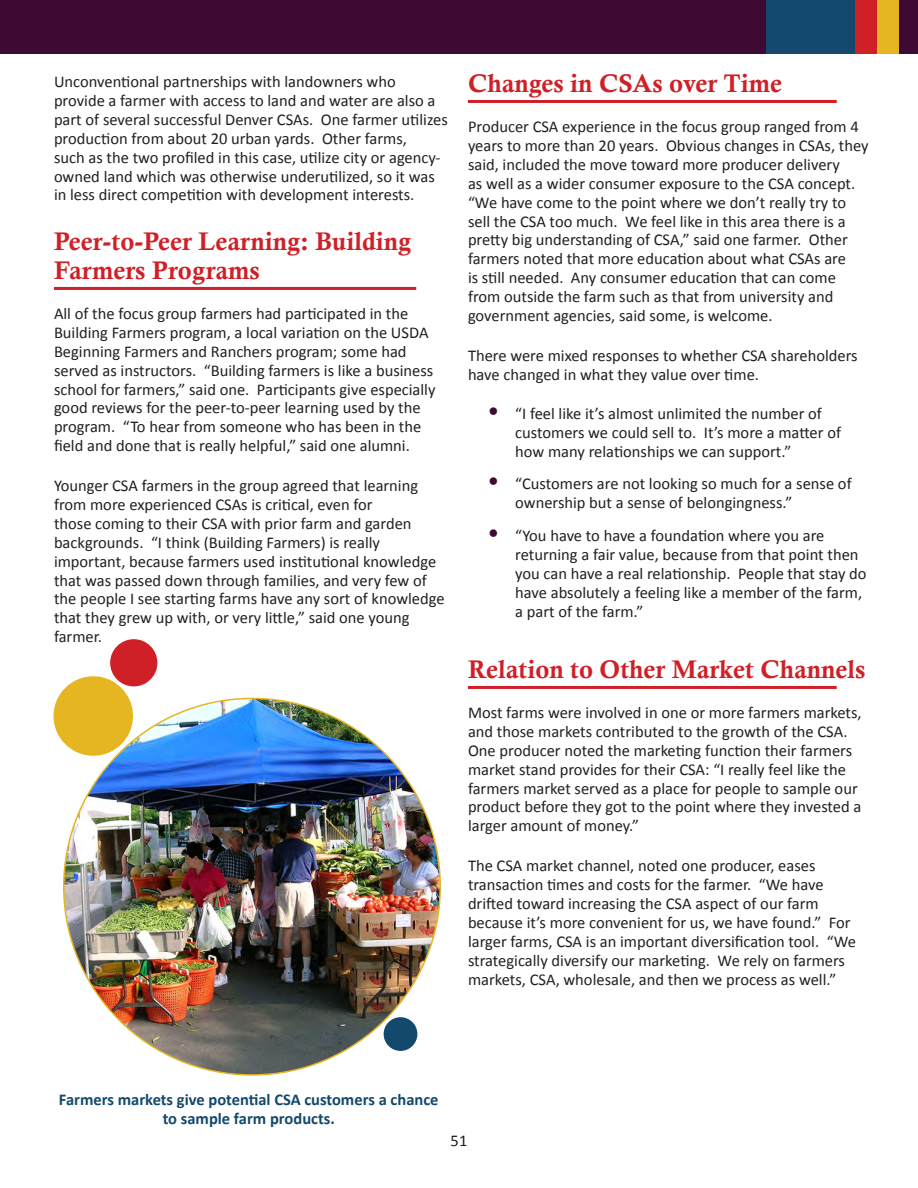
<style>
.page{position:relative;width:918px;height:1188px;background:#fff}
.page>*{position:absolute;margin:0;border:0;box-sizing:border-box;transform-origin:0 0}
.Heading_3{font:25.5px/29.2px "Calis MT Bol";color:#d02027}
.t1{font:16.5px/18.9px "Calibri";color:#231f20}
.t2{font:700 16.5px/18.9px "Calibri";color:#12496c;text-align:center}
.s1{font-family:"Corbel";font-size:24px;color:#3e0933}
</style>
<div class="page">
<div style="left:0;top:0;width:918px;height:54px;background:#3e0933"></div>
<div style="left:766px;top:0;width:111px;height:54px;background:#12496c"></div>
<div style="left:855px;top:0;width:22px;height:54px;background:#d02027"></div>
<div style="left:877px;top:0;width:22px;height:54px;background:#e5b621"></div>
<img style="left:64px;top:698px;width:376px;height:377px;border-radius:188px">
<hr style="left:54px;top:287px;width:362px;height:3px;background:#d02027">
<hr style="left:468px;top:100px;width:369px;height:3px;background:#d02027">
<hr style="left:468px;top:686px;width:369px;height:3px;background:#d02027">
<div style="left:54px;top:676px;width:79px;height:80px;background:#e5b621;border-radius:50%"></div>
<div style="left:110px;top:639px;width:47px;height:47px;background:#d02027;border-radius:50%"></div>
<div style="left:384px;top:1017px;width:33px;height:34px;background:#12496c;border-radius:50%"></div>
<p class="t1" style="left:54px;top:72px;width:395px">Unconventional partnerships with landowners who provide a farmer with access to land and water are also a part of several successful Denver CSAs. One farmer utilizes production from about 20 urban yards. Other farms,<br>such as the two profiled in this case, utilize city or agency&shy;owned land which was otherwise underutilized, so it was in less direct competition with development interests.</p>
<p class="Heading_3" style="left:54px;top:227px;width:359px">Peer-to-Peer Learning: Building<br>Farmers Programs</p>
<p class="t1" style="left:54px;top:304px;width:383px">All of the focus group farmers had participated in the Building Farmers program, a local variation on the USDA Beginning Farmers and Ranchers program; some had served as instructors. “Building farmers is like a business school for farmers,” said one. Participants give especially good reviews for the peer-to-peer learning used by the program. “To hear from someone who has been in the field and done that is really helpful,” said one alumni.</p>
<p class="t1" style="left:54px;top:476px;width:392px">Younger CSA farmers in the group agreed that learning from more experienced CSAs is critical, even for<br>those coming to their CSA with prior farm and garden backgrounds. “I think (Building Farmers) is really important, because farmers used institutional knowledge that was passed down through families, and very few of the people I see starting farms have any sort of knowledge that they grew up with, or very little,” said one young farmer.</p>
<p class="Heading_3" style="left:468px;top:69px;width:316px">Changes in CSAs over Time</p>
<p class="t1" style="left:468px;top:117px;width:402px">Producer CSA experience in the focus group ranged from 4 years to more than 20 years. Obvious changes in CSAs, they said, included the move toward more producer delivery<br>as well as a wider consumer exposure to the CSA concept. “We have come to the point where we don’t really try to sell the CSA too much. We feel like in this area there is a pretty big understanding of CSA,” said one farmer. Other farmers noted that more education about what CSAs are<br>is still needed. Any consumer education that can come from outside the farm such as that from university and government agencies, said some, is welcome.</p>
<p class="t1" style="left:468px;top:346px;width:391px">There were mixed responses to whether CSA shareholders have changed in what they value over time.</p>
<p class="t1" style="left:515px;top:404px;width:327px;text-indent:-27px"><span class="s1">•</span> “I feel like it’s almost unlimited the number of customers we could sell to. It’s more a matter of how many relationships we can support.”</p>
<p class="t1" style="left:515px;top:474px;width:338px;text-indent:-27px"><span class="s1">•</span> “Customers are not looking so much for a sense of ownership but a sense of belongingness.”</p>
<p class="t1" style="left:515px;top:526px;width:353px;text-indent:-27px"><span class="s1">•</span> “You have to have a foundation where you are returning a fair value, because from that point then you can have a real relationship. People that stay do have absolutely a feeling like a member of the farm, a part of the farm.”</p>
<p class="Heading_3" style="left:468px;top:655px;width:399px">Relation to Other Market Channels</p>
<p class="t1" style="left:468px;top:703px;width:395px">Most farms were involved in one or more farmers markets, and those markets contributed to the growth of the CSA.<br>One producer noted the marketing function their farmers market stand provides for their CSA: “I really feel like the farmers market served as a place for people to sample our product before they got to the point where they invested a larger amount of money.”</p>
<p class="t1" style="left:468px;top:856px;width:389px">The CSA market channel, noted one producer, eases transaction times and costs for the farmer. “We have drifted toward increasing the CSA aspect of our farm because it’s more convenient for us, we have found.” For larger farms, CSA is an important diversification tool. “We strategically diversify our marketing. We rely on farmers markets, CSA, wholesale, and then we process as well.”</p>
<p class="t2" style="left:59px;top:1090px;width:381px">Farmers markets give potential CSA customers a chance to sample farm products.</p>
<p class="t1" style="left:451px;top:1132px;width:18px">51</p>
</div>
